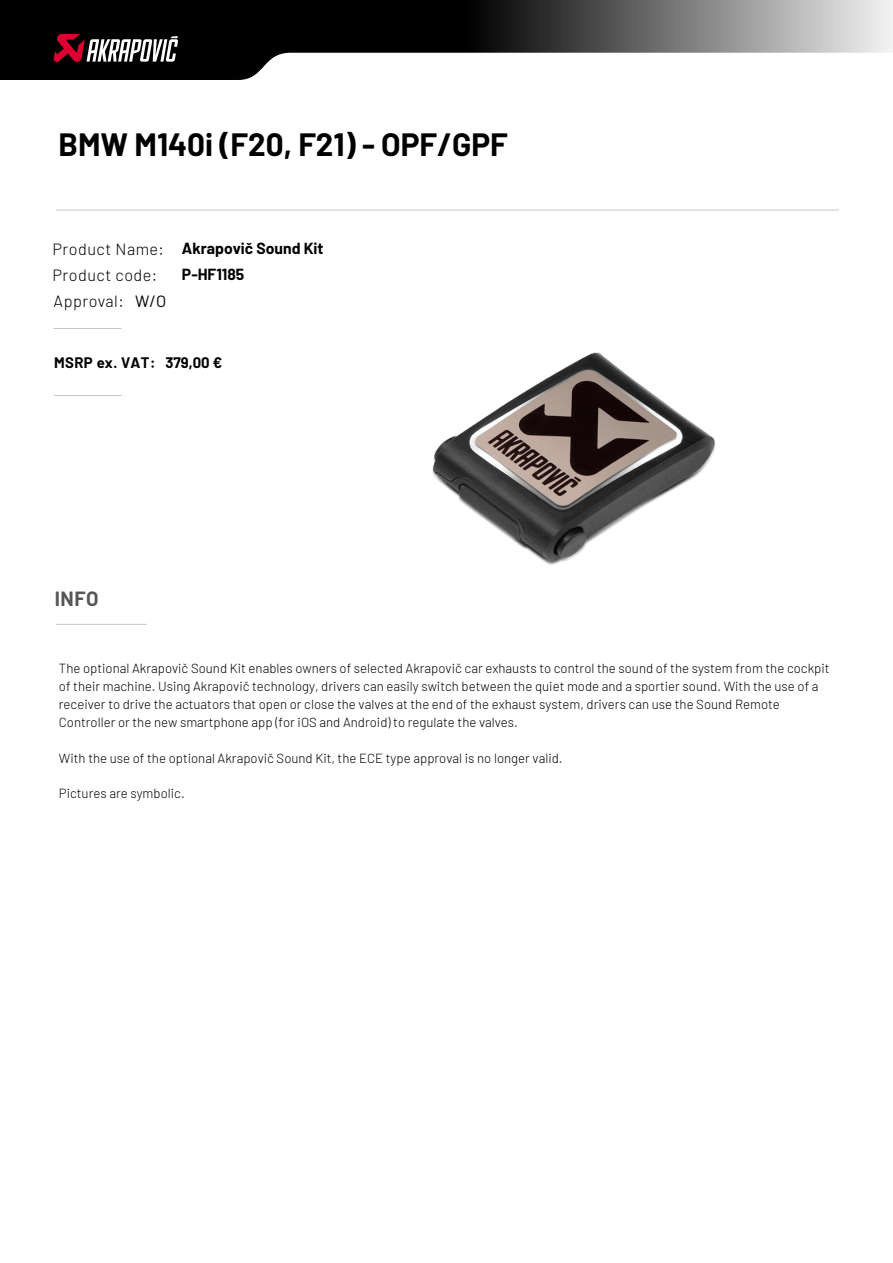
<style>
.page{position:relative;width:893px;height:1263px;background:#fff}
.page>*{position:absolute;margin:0;border:0;box-sizing:border-box;transform-origin:0 0}
.t1{font:700 31.5px "Barlow";color:#000}
.t2{font:700 20.1px "Barlow";color:#565656}
.t3{font:16.35px "Barlow";color:#000}
.t4{font:300 16.2px "Barlow";letter-spacing:.03em;color:#000}
.t5{font:700 15.75px/26.4px "Barlow";color:#000}
.t6{font:700 14.85px "Barlow";letter-spacing:.03em;color:#000}
.t7{font:700 14.85px "Barlow";color:#000}
.t8{font:300 13.2px/18px "Barlow";color:#000}
</style>
<div class="page">
<img style="left:432px;top:352px;width:283px;height:213px">
<svg style="left:0;top:0;width:893px;height:80px"></svg>
<svg style="left:53px;top:34px;width:125px;height:29px"></svg>
<hr style="left:54px;top:328px;width:67px;height:1px;background:#c3c6c7">
<hr style="left:54px;top:395px;width:67px;height:1px;background:#c3c6c7">
<hr style="left:56px;top:624px;width:91px;height:1px;background:#c3c6c7">
<hr style="left:56px;top:210px;width:783px;height:1px;background:#c3c6c7">
<h1 class="t1" style="left:58px;top:125px;width:451px">BMW M140i (F20, F21) - OPF/GPF</h1>
<p class="t4" style="left:53px;top:237px;width:113px">Product Name:</p>
<p class="t4" style="left:53px;top:263px;width:106px">Product code:</p>
<p class="t4" style="left:54px;top:290px;width:72px">Approval:</p>
<p class="t3" style="left:135px;top:291px;width:33px">W/O</p>
<p class="t5" style="left:182px;top:234px;width:143px">Akrapovič Sound Kit<br>P-HF1185</p>
<p class="t6" style="left:54px;top:352px;width:103px">MSRP ex. VAT:</p>
<p class="t7" style="left:165px;top:353px;width:58px">379,00 €</p>
<h2 class="t2" style="left:55px;top:584px;width:45px">INFO</h2>
<p class="t8" style="left:59px;top:658px;width:772px">The optional Akrapovič Sound Kit enables owners of selected Akrapovič car exhausts to control the sound of the system from the cockpit of their machine. Using Akrapovič technology, drivers can easily switch between the quiet mode and a sportier sound. With the use of a receiver to drive the actuators that open or close the valves at the end of the exhaust system, drivers can use the Sound Remote Controller or the new smartphone app (for iOS and Android) to regulate the valves.</p>
<p class="t8" style="left:59px;top:748px;width:505px">With the use of the optional Akrapovič Sound Kit, the ECE type approval is no longer valid.</p>
<p class="t8" style="left:59px;top:784px;width:127px">Pictures are symbolic.</p>
</div>
